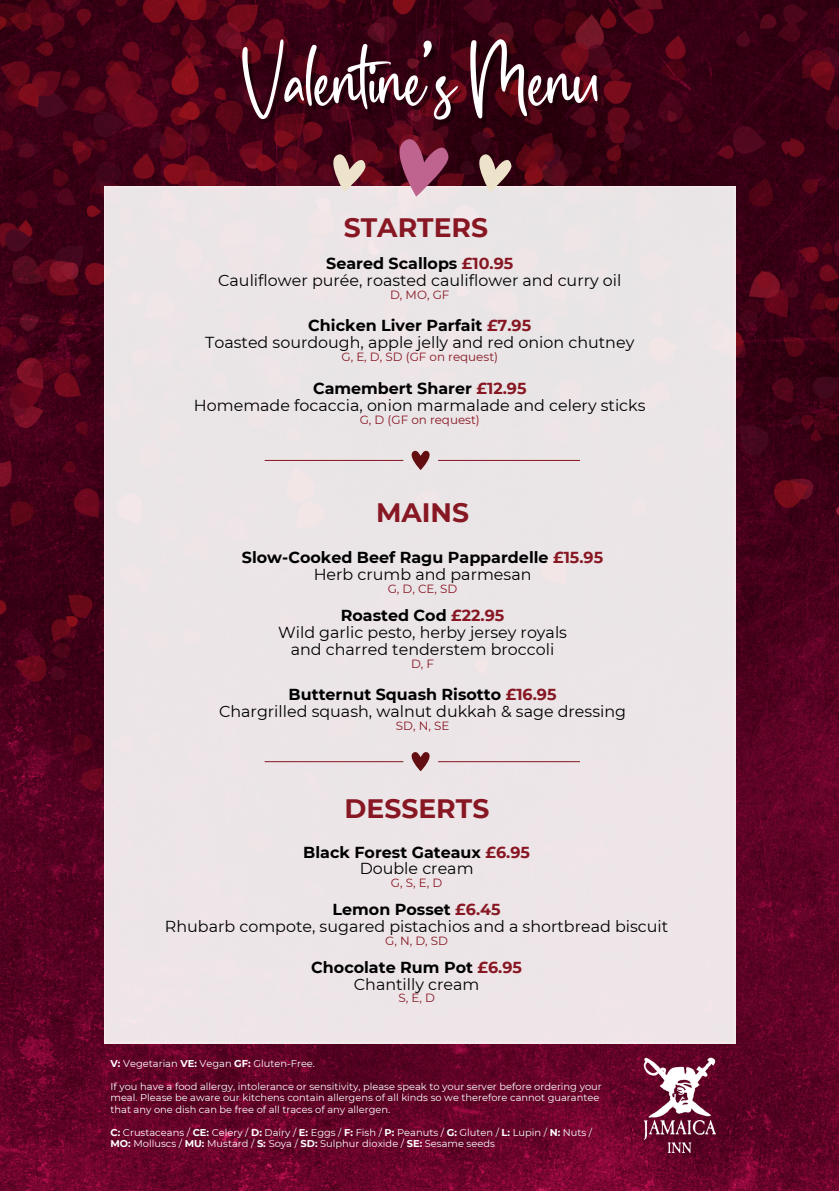
<style>
.page{position:relative;width:839px;height:1191px;background:#fff}
.page>*{position:absolute;margin:0;border:0;box-sizing:border-box;transform-origin:0 0}
.t1{font:89.8px "Belgetha";letter-spacing:-.005em;color:#fff}
.t2{font:700 26.6px "Montserrat";color:#871723}
.t3{font:16px/16.8px "Montserrat";color:#000;text-align:center}
.t4{font:700 16px/16.8px "Montserrat";color:#000;text-align:center}
.t5{font:12px "Montserrat";color:#871723}
.t6{font:9.8px/11.6px "Montserrat";color:#fff}
.s1{font-weight:700}
.s2{font-weight:700;color:#871723}
.s3{color:#871723}
.s4{font-weight:400}
</style>
<div class="page">
<img style="left:0;top:976px;width:838px;height:215px">
<img style="left:0;top:0;width:838px;height:976px">
<div style="left:104px;top:186px;width:631px;height:858px;background:#ece5e7"></div>
<svg style="left:264px;top:450px;width:315px;height:20px"></svg>
<svg style="left:389px;top:130px;width:60px;height:66px;background:#8d465f"></svg>
<svg style="left:472px;top:149px;width:39px;height:43px;background:#907673"></svg>
<svg style="left:327px;top:149px;width:39px;height:43px;background:#a07878"></svg>
<svg style="left:264px;top:752px;width:315px;height:19px"></svg>
<img style="left:643px;top:1058px;width:72px;height:94px">
<p class="t1" style="left:241px;top:39px;width:358px">Valentine’s Menu</p>
<p class="t2" style="left:344px;top:211px;width:146px">STARTERS</p>
<p class="t3" style="left:218px;top:255px;width:405px"><span class="s1">Seared Scallops</span> <span class="s2">£10.95<br></span>Cauliflower purée, roasted cauliflower and curry oil</p>
<p class="t5" style="left:390px;top:287px;width:61px">D, MO, GF</p>
<h2 class="t3" style="left:205px;top:317px;width:430px"><span class="s1">Chicken Liver Parfait</span> <span class="s2">£7.95<br></span>Toasted sourdough, apple jelly and red onion chutney</h2>
<h2 class="t5" style="left:341px;top:350px;width:158px">G, E, D, SD (GF on request)</h2>
<h3 class="t3" style="left:194px;top:380px;width:453px"><span class="s1">Camembert Sharer</span> <span class="s2">£12.95<br></span>Homemade focaccia, onion marmalade and celery sticks</h3>
<h3 class="t5" style="left:360px;top:412px;width:122px">G, D (GF on request)</h3>
<h2 class="t2" style="left:376px;top:496px;width:95px">MAINS</h2>
<p class="t4" style="left:242px;top:549px;width:363px">Slow-Cooked Beef Ragu Pappardelle <span class="s3">£15.95<br></span><span class="s4">Herb crumb and parmesan</span></p>
<p class="t5" style="left:387px;top:582px;width:71px">G, D, CE, SD</p>
<h1 class="t3" style="left:278px;top:607px;width:290px"><span class="s1">Roasted Cod</span> <span class="s2">£22.95<br></span>Wild garlic pesto, herby jersey royals and charred tenderstem broccoli</h1>
<h1 class="t5" style="left:411px;top:656px;width:25px">D, F</h1>
<p class="t3" style="left:219px;top:686px;width:408px"><span class="s1">Butternut Squash Risotto</span> <span class="s2">£16.95<br></span>Chargrilled squash, walnut dukkah &amp; sage dressing</p>
<p class="t5" style="left:396px;top:719px;width:55px">SD, N, SE</p>
<p class="t2" style="left:344px;top:792px;width:146px">DESSERTS</p>
<h3 class="t4" style="left:303px;top:843px;width:228px">Black Forest Gateaux <span class="s3">£6.95<br></span><span class="s4">Double cream</span></h3>
<h3 class="t5" style="left:391px;top:876px;width:53px">G, S, E, D</h3>
<h3 class="t3" style="left:165px;top:901px;width:505px"><span class="s1">Lemon Posset</span> <span class="s2">£6.45<br></span>Rhubarb compote, sugared pistachios and a shortbread biscuit</h3>
<h3 class="t5" style="left:385px;top:933px;width:64px">G, N, D, SD</h3>
<h2 class="t4" style="left:311px;top:959px;width:212px">Chocolate Rum Pot <span class="s3">£6.95<br></span><span class="s4">Chantilly cream</span></h2>
<h2 class="t5" style="left:398px;top:991px;width:38px">S, E, D</h2>
<h3 class="t6" style="left:110px;top:1058px;width:206px"><span class="s1">V:</span> Vegetarian <span class="s1">VE:</span> Vegan <span class="s1">GF:</span> Gluten-Free.</h3>
<h3 class="t6" style="left:110px;top:1081px;width:492px">If you have a food allergy, intolerance or sensitivity, please speak to your server before ordering your meal. Please be aware our kitchens contain allergens of all kinds so we therefore cannot guarantee that any one dish can be free of all traces of any allergen.</h3>
<h3 class="t6" style="left:110px;top:1127px;width:483px"><span class="s1">C:</span> Crustaceans / <span class="s1">CE:</span> Celery / <span class="s1">D:</span> Dairy / <span class="s1">E:</span> Eggs / <span class="s1">F:</span> Fish / <span class="s1">P:</span> Peanuts / <span class="s1">G:</span> Gluten / <span class="s1">L:</span> Lupin / <span class="s1">N:</span> Nuts /<br><span class="s1">MO:</span> Molluscs / <span class="s1">MU:</span> Mustard / <span class="s1">S:</span> Soya / <span class="s1">SD:</span> Sulphur dioxide / <span class="s1">SE:</span> Sesame seeds</h3>
</div>
